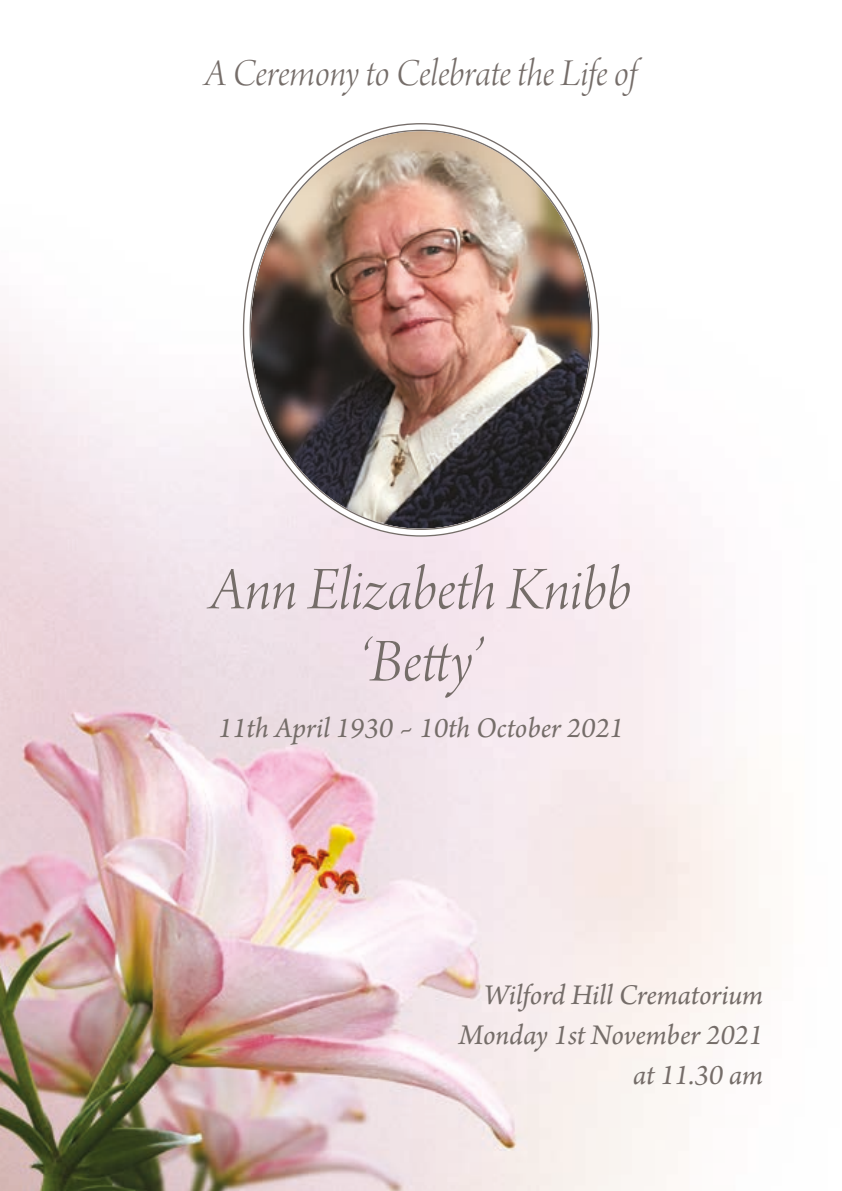
<style>
.page{position:relative;width:842px;height:1191px;background:#fff}
.page>*{position:absolute;margin:0;border:0;box-sizing:border-box;transform-origin:0 0}
.t1{font:64px/72px "Arno Pro Light Italic Display";color:#756d69;text-align:center}
.t2{font:40px "Arno Pro Light Italic Display";letter-spacing:-.005em;color:#756d69}
.t3{font:italic 30px/40px "Arno Pro";letter-spacing:-.005em;color:#756d69;text-align:right}
.s1{font-family:"Adobe Garamond Pro";font-style:normal}
</style>
<div class="page">
<img style="left:0;top:123px;width:770px;height:1068px">
<img style="left:251px;top:131px;width:340px;height:397px">
<h2 class="t2" style="left:205px;top:51px;width:434px">A Ceremony to Celebrate the Life of</h2>
<h1 class="t1" style="left:210px;top:557px;width:423px">Ann Elizabeth Knibb ‘Betty’</h1>
<p class="t3" style="left:218px;top:709px;width:407px">11th April 1930 <span class="s1">~</span> 10th October 2021</p>
<p class="t3" style="left:459px;top:976px;width:306px">Wilford Hill Crematorium<br>Monday 1st November 2021 at 11.30 am</p>
</div>
